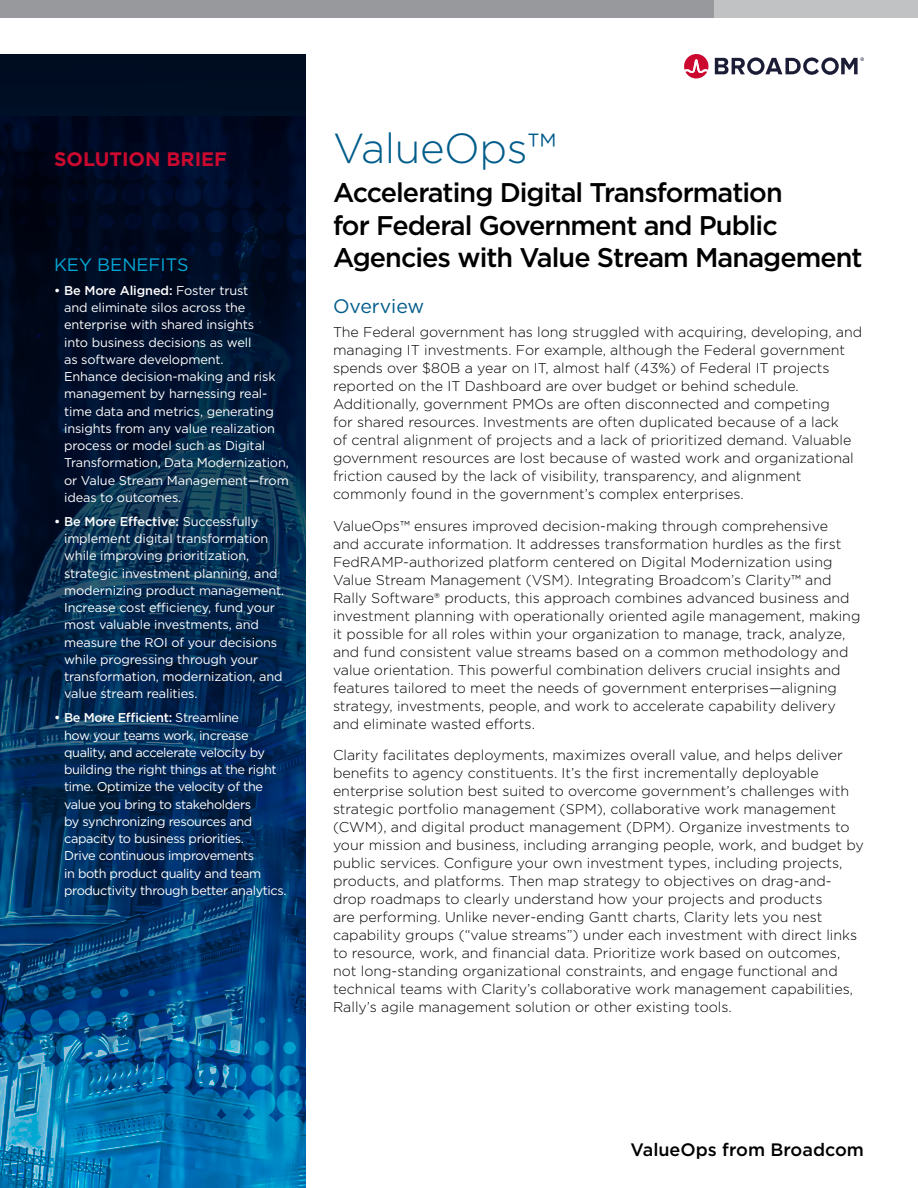
<style>
.page{position:relative;width:918px;height:1188px;background:#fff}
.page>*{position:absolute;margin:0;border:0;box-sizing:border-box;transform-origin:0 0}
.Cover_Main_Title{font:300 42px "Gotham";letter-spacing:-.01em;color:#005c8a}
.Cover_Main_Subtitle{font:500 27px/32.4px "Gotham";letter-spacing:-.035em;color:#000}
.t1{font:700 19.5px "Gotham";color:#cc092f}
.Body_Head{font:19.5px "Gotham";color:#005c8a}
.t2{font:500 18px "Gotham";color:#000}
.Side_Bar_Head{font:18px "Gotham";color:#00a9d8}
.Body_Text{font:300 14.25px/18px "Gotham";color:#000}
.t3{font:12.75px/17.2px "Gotham";letter-spacing:-.01em;color:#fff}
.t4{font:12.75px/17.2px "Gotham";letter-spacing:-.03em;color:#fff}
.s1{font-weight:500}
</style>
<div class="page">
<div style="left:0;top:0;width:715px;height:18px;background:#97999c"></div>
<svg style="left:0;top:335px;width:305px;height:572px;background:#02264b"></svg>
<svg style="left:0;top:907px;width:306px;height:281px;background:#076099"></svg>
<svg style="left:0;top:54px;width:305px;height:281px;background:#000a22"></svg>
<div style="left:715px;top:0;width:203px;height:18px;background:#c1c2c4"></div>
<svg style="left:684px;top:54px;width:180px;height:24px"></svg>
<h3 class="t1" style="left:54px;top:146px;width:175px">SOLUTION BRIEF</h3>
<p class="Side_Bar_Head" style="left:54px;top:253px;width:136px">KEY BENEFITS</p>
<p class="t3" style="left:64px;top:281px;width:226px;text-indent:-10px"><span class="s1">• Be More Aligned:</span> Foster trust<br>and eliminate silos across the enterprise with shared insights<br>into business decisions as well<br>as software development.<br>Enhance decision-making and risk management by harnessing real&shy;time data and metrics, generating insights from any value realization process or model such as Digital<br>Transformation, Data Modernization, or Value Stream Management—from ideas to outcomes.</p>
<p class="t3" style="left:64px;top:512px;width:222px;text-indent:-10px"><span class="s1">• Be More Effective:</span> Successfully implement digital transformation while improving prioritization, strategic investment planning, and modernizing product management.<br>Increase cost efficiency, fund your most valuable investments, and measure the ROI of your decisions while progressing through your transformation, modernization, and value stream realities.</p>
<p class="t4" style="left:64px;top:709px;width:224px;text-indent:-10px"><span class="s1">• Be More Efficient:</span> Streamline<br>how your teams work, increase quality, and accelerate velocity by building the right things at the right time. Optimize the velocity of the value you bring to stakeholders<br>by synchronizing resources and capacity to business priorities.<br>Drive continuous improvements<br>in both product quality and team productivity through better analytics.</p>
<p class="Cover_Main_Title" style="left:333px;top:122px;width:225px">ValueOps™</p>
<p class="Cover_Main_Subtitle" style="left:333px;top:176px;width:531px">Accelerating Digital Transformation<br>for Federal Government and Public<br>Agencies with Value Stream Management</p>
<p class="Body_Head" style="left:333px;top:293px;width:93px">Overview</p>
<p class="Body_Text" style="left:333px;top:323px;width:531px">The Federal government has long struggled with acquiring, developing, and managing IT investments. For example, although the Federal government spends over $80B a year on IT, almost half (43%) of Federal IT projects reported on the IT Dashboard are over budget or behind schedule.<br>Additionally, government PMOs are often disconnected and competing<br>for shared resources. Investments are often duplicated because of a lack<br>of central alignment of projects and a lack of prioritized demand. Valuable government resources are lost because of wasted work and organizational friction caused by the lack of visibility, transparency, and alignment commonly found in the government’s complex enterprises.</p>
<p class="Body_Text" style="left:333px;top:516px;width:529px">ValueOps™ ensures improved decision-making through comprehensive<br>and accurate information. It addresses transformation hurdles as the first FedRAMP-authorized platform centered on Digital Modernization using Value Stream Management (VSM). Integrating Broadcom’s Clarity™ and Rally Software® products, this approach combines advanced business and investment planning with operationally oriented agile management, making it possible for all roles within your organization to manage, track, analyze, and fund consistent value streams based on a common methodology and value orientation. This powerful combination delivers crucial insights and features tailored to meet the needs of government enterprises—aligning strategy, investments, people, and work to accelerate capability delivery and eliminate wasted efforts.</p>
<p class="Body_Text" style="left:333px;top:746px;width:533px">Clarity facilitates deployments, maximizes overall value, and helps deliver benefits to agency constituents. It’s the first incrementally deployable enterprise solution best suited to overcome government’s challenges with strategic portfolio management (SPM), collaborative work management (CWM), and digital product management (DPM). Organize investments to your mission and business, including arranging people, work, and budget by public services. Configure your own investment types, including projects, products, and platforms. Then map strategy to objectives on drag-and&shy;drop roadmaps to clearly understand how your projects and products<br>are performing. Unlike never-ending Gantt charts, Clarity lets you nest capability groups (“value streams”) under each investment with direct links to resource, work, and financial data. Prioritize work based on outcomes, not long-standing organizational constraints, and engage functional and technical teams with Clarity’s collaborative work management capabilities, Rally’s agile management solution or other existing tools.</p>
<p class="t2" style="left:631px;top:1138px;width:235px">ValueOps from Broadcom</p>
</div>
